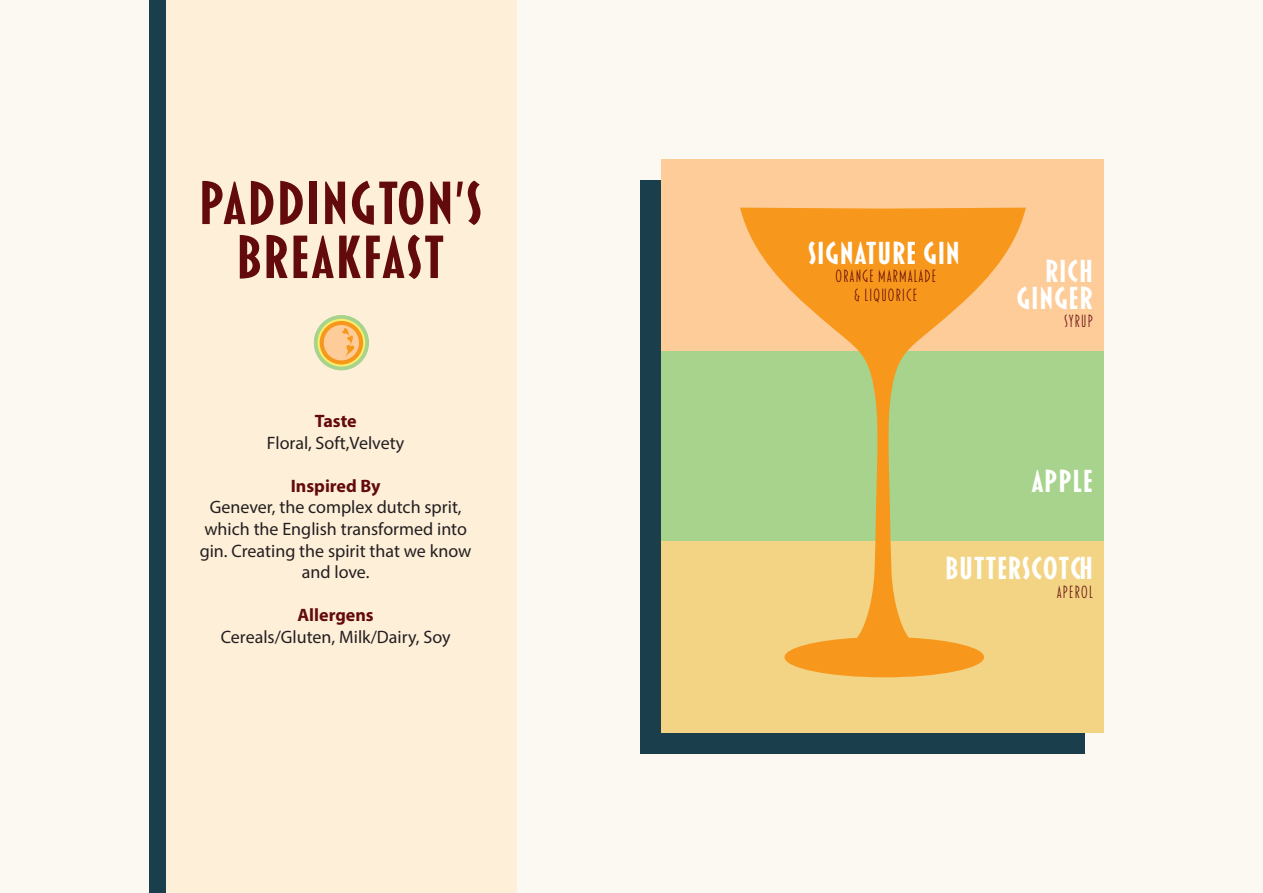
<style>
.page{position:relative;width:1263px;height:893px;background:#fcf9f2}
.page>*{position:absolute;margin:0;border:0;box-sizing:border-box;transform-origin:0 0}
.t1{font:700 62.1px/54px "Blakely";color:#630b0c;text-align:center}
.t2{font:700 32.4px/27px "Blakely";color:#fff;text-align:right}
.t3{font:18px/21.6px "Myriad Pro";color:#231f20;text-align:center}
.t4{font:300 18px/18.9px "Blakely";color:#630b0c;text-align:center}
.t5{font:700 18px "Myriad Pro";color:#630b0c}
</style>
<div class="page">
<div style="left:166px;top:0;width:351px;height:893px;background:#feefd9"></div>
<div style="left:149px;top:0;width:17px;height:893px;background:#1a3e4c"></div>
<div style="left:640px;top:181px;width:444px;height:573px;background:#1a3e4c"></div>
<div style="left:661px;top:351px;width:443px;height:191px;background:#a7d38c"></div>
<div style="left:661px;top:542px;width:443px;height:191px;background:#f2d484"></div>
<div style="left:661px;top:160px;width:443px;height:191px;background:#fdcc99"></div>
<svg style="left:740px;top:208px;width:286px;height:469px"></svg>
<div style="left:314px;top:315px;width:55px;height:55px;background:#a7d38c;border-radius:50%"></div>
<svg style="left:318px;top:319px;width:47px;height:48px"></svg>
<div style="left:320px;top:321px;width:43px;height:44px;background:#f7981d;border-radius:50%"></div>
<div style="left:324px;top:325px;width:35px;height:35px;background:#fdcc99;border-radius:50%"></div>
<svg style="left:342px;top:328px;width:14px;height:30px"></svg>
<h1 class="t1" style="left:198px;top:178px;width:286px">PADDINGTON’S<br>BREAKFAST</h1>
<p class="t5" style="left:315px;top:409px;width:44px">Taste</p>
<p class="t3" style="left:267px;top:431px;width:139px">Floral, Soft,Velvety</p>
<p class="t5" style="left:291px;top:474px;width:91px">Inspired By</p>
<p class="t3" style="left:200px;top:496px;width:273px">Genever, the complex dutch sprit, which the English transformed into gin. Creating the spirit that we know and love.</p>
<p class="t5" style="left:298px;top:604px;width:78px">Allergens</p>
<p class="t3" style="left:221px;top:626px;width:231px">Cereals/Gluten, Milk/Dairy, Soy</p>
<h2 class="t2" style="left:808px;top:241px;width:154px">SIGNATURE GIN</h2>
<p class="t4" style="left:835px;top:267px;width:103px">ORANGE MARMALADE &amp; LIQUORICE</p>
<h2 class="t2" style="left:1016px;top:259px;width:79px">RICH<br>GINGER</h2>
<p class="t4" style="left:1064px;top:312px;width:31px">SYRUP</p>
<h2 class="t2" style="left:1031px;top:469px;width:64px">APPLE</h2>
<h2 class="t2" style="left:945px;top:555px;width:150px">BUTTERSCOTCH</h2>
<p class="t4" style="left:1056px;top:583px;width:38px">APEROL</p>
</div>
